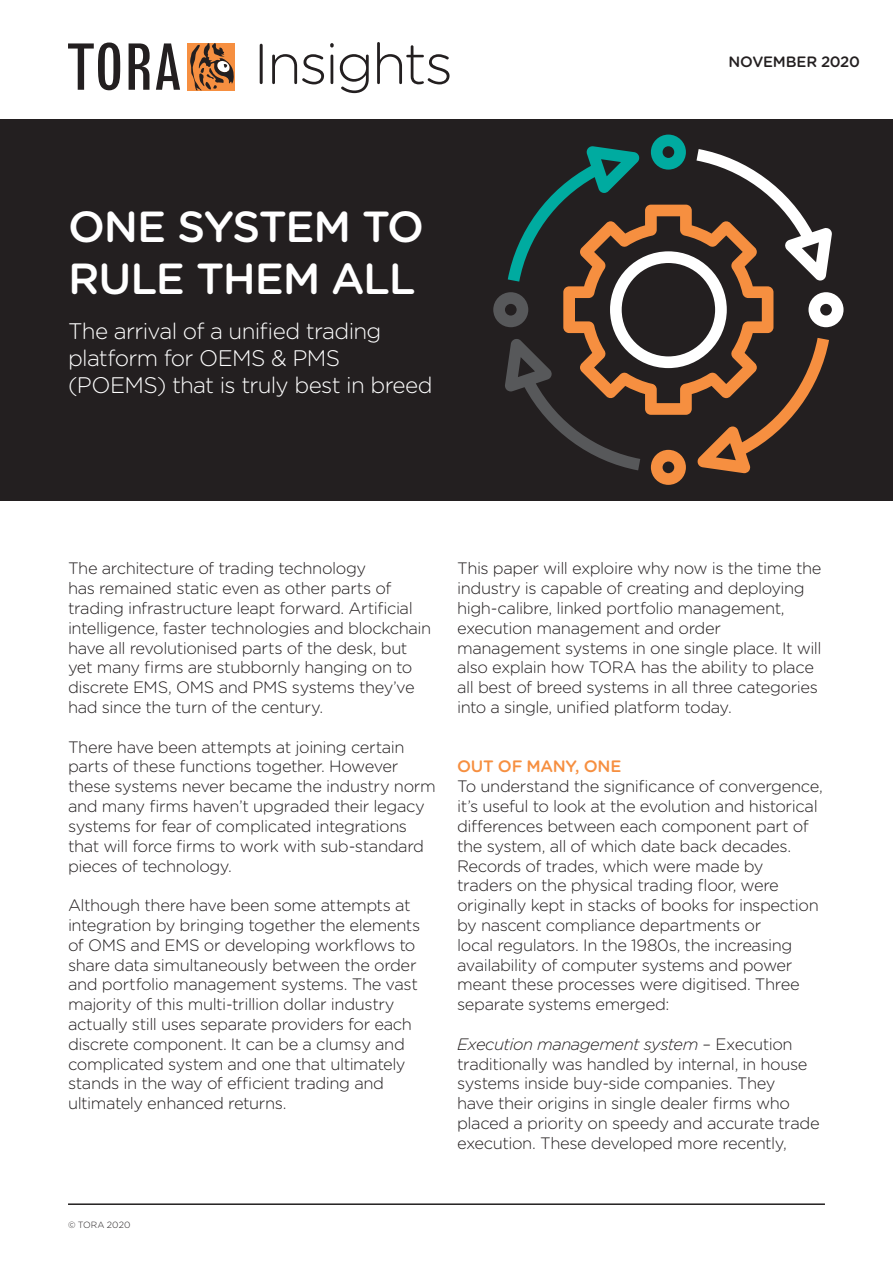
<style>
.page{position:relative;width:893px;height:1263px;background:#fff}
.page>*{position:absolute;margin:0;border:0;box-sizing:border-box;transform-origin:0 0}
.t1{font:300 57px "Gotham Rounded";letter-spacing:-.045em;color:#231f20}
.t2{font:500 43.5px/52.2px "Gotham Rounded";letter-spacing:-.03em;color:#fff}
.Body{font:300 22.5px/27px "Gotham Rounded";letter-spacing:-.03em;color:#fff}
.Body-2{font:300 16.5px/19.8px "Gotham Rounded";letter-spacing:-.025em;color:#231f20}
.Body-3{font:500 16.5px "Gotham Rounded";letter-spacing:-.015em;color:#f68f40}
.t3{font:500 15px "Gotham Rounded";letter-spacing:-.02em;color:#231f20}
.t4{font:300 9px "Gotham Rounded";letter-spacing:.005em;color:#231f20}
.s1{font-style:italic}
</style>
<div class="page">
<hr style="left:68px;top:1203px;width:757px;height:2px;background:#231f20">
<div style="left:0;top:119px;width:893px;height:381px;background:#231f20"></div>
<div style="left:188px;top:43px;width:47px;height:47px;background:#f68f40"></div>
<svg style="left:68px;top:43px;width:52px;height:47px"></svg>
<svg style="left:129px;top:43px;width:21px;height:47px"></svg>
<svg style="left:156px;top:43px;width:24px;height:47px"></svg>
<svg style="left:190px;top:43px;width:44px;height:48px"></svg>
<svg style="left:493px;top:135px;width:350px;height:350px"></svg>
<p class="t1" style="left:253px;top:26px;width:201px">Insights</p>
<p class="t2" style="left:68px;top:198px;width:358px">ONE SYSTEM TO<br>RULE THEM ALL</p>
<p class="Body" style="left:68px;top:317px;width:366px">The arrival of a unified trading platform for OEMS &amp; PMS (POEMS) that is truly best in breed</p>
<p class="t3" style="left:729px;top:51px;width:133px">NOVEMBER 2020</p>
<p class="Body-2" style="left:68px;top:558px;width:365px">The architecture of trading technology<br>has remained static even as other parts of trading infrastructure leapt forward. Artificial intelligence, faster technologies and blockchain have all revolutionised parts of the desk, but yet many firms are stubbornly hanging on to discrete EMS, OMS and PMS systems they’ve had since the turn of the century.</p>
<p class="Body-2" style="left:68px;top:736px;width:369px">There have been attempts at joining certain parts of these functions together. However these systems never became the industry norm and many firms haven’t upgraded their legacy systems for fear of complicated integrations that will force firms to work with sub-standard pieces of technology.</p>
<p class="Body-2" style="left:68px;top:895px;width:354px">Although there have been some attempts at integration by bringing together the elements of OMS and EMS or developing workflows to share data simultaneously between the order and portfolio management systems. The vast majority of this multi-trillion dollar industry actually still uses separate providers for each discrete component. It can be a clumsy and complicated system and one that ultimately stands in the way of efficient trading and ultimately enhanced returns.</p>
<p class="Body-2" style="left:457px;top:558px;width:366px">This paper will exploire why now is the time the industry is capable of creating and deploying high-calibre, linked portfolio management, execution management and order management systems in one single place. It will also explain how TORA has the ability to place all best of breed systems in all three categories into a single, unified platform today.</p>
<p class="Body-3" style="left:457px;top:755px;width:166px">OUT OF MANY, ONE</p>
<p class="Body-2" style="left:457px;top:776px;width:367px">To understand the significance of convergence, it’s useful to look at the evolution and historical differences between each component part of the system, all of which date back decades.<br>Records of trades, which were made by traders on the physical trading floor, were originally kept in stacks of books for inspection by nascent compliance departments or<br>local regulators. In the 1980s, the increasing availability of computer systems and power meant these processes were digitised. Three separate systems emerged:</p>
<p class="Body-2" style="left:457px;top:1033px;width:364px"><span class="s1">Execution management system</span> – Execution traditionally was handled by internal, in house systems inside buy-side companies. They<br>have their origins in single dealer firms who placed a priority on speedy and accurate trade execution. These developed more recently,</p>
<p class="t4" style="left:68px;top:1218px;width:64px">© TORA 2020</p>
</div>
